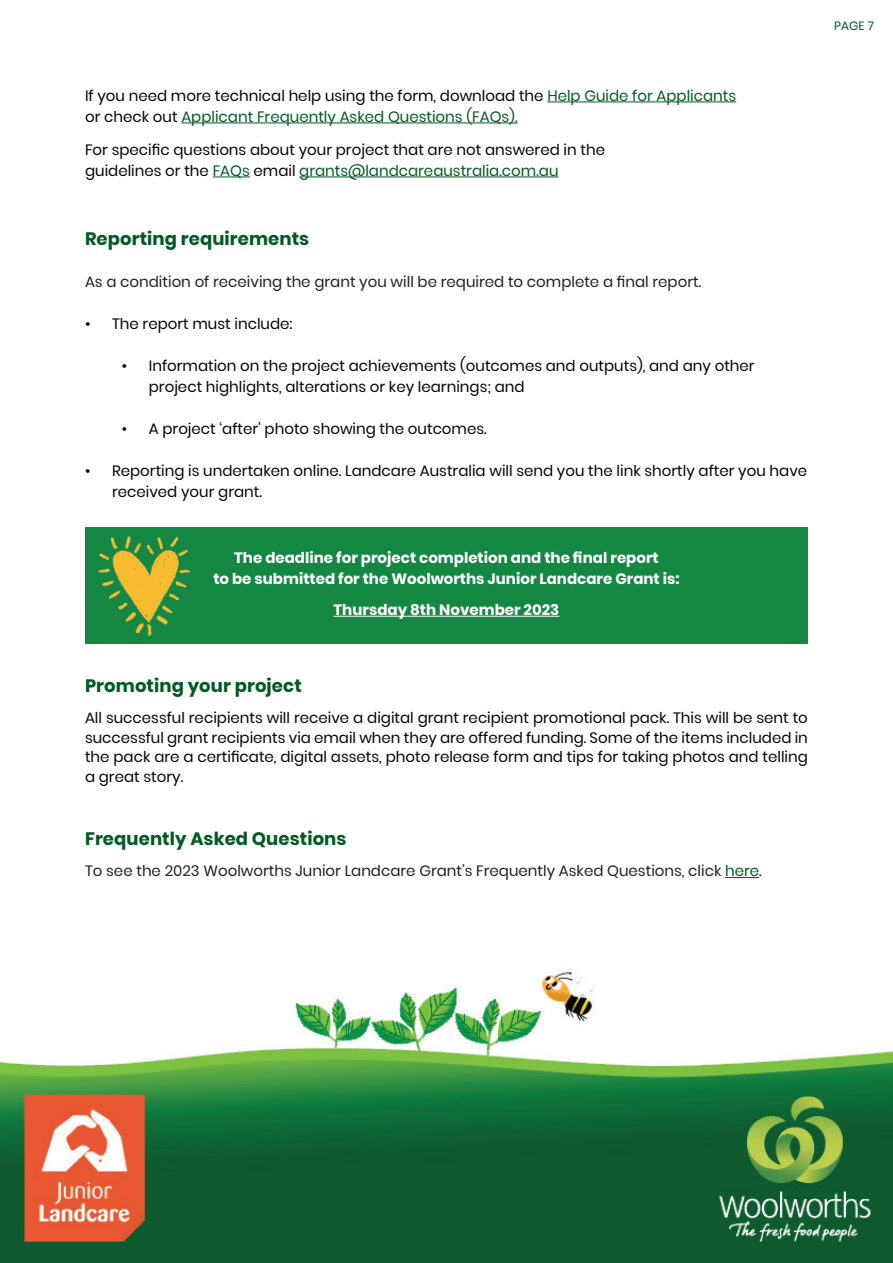
<style>
.page{position:relative;width:893px;height:1263px;background:#fff}
.page>*{position:absolute;margin:0;border:0;box-sizing:border-box;transform-origin:0 0}
.t1{font:700 18px "Poppins";letter-spacing:.005em;color:#005a23}
.t2{font:15px/21px "Poppins";color:#040503}
.t3{font:15px "Poppins";color:#231f20}
.t4{font:15px/21px "Poppins";color:#005a23}
.t5{font:700 15px/21px "Poppins";color:#fff;text-align:center}
.t6{font:12px "Poppins";color:#005a23}
.s1{color:#040503}
.s2{color:#10679a}
.s3{color:#005a23}
</style>
<div class="page">
<img style="left:0;top:972px;width:893px;height:291px">
<hr style="left:547px;top:102px;width:189px;height:1px;background:#005a23">
<hr style="left:181px;top:123px;width:337px;height:1px;background:#005a23">
<hr style="left:213px;top:177px;width:37px;height:1px;background:#005a23">
<hr style="left:299px;top:177px;width:260px;height:1px;background:#005a23">
<hr style="left:725px;top:877px;width:34px;height:1px;background:#005a23">
<div style="left:85px;top:527px;width:723px;height:117px;background:#148842"></div>
<hr style="left:334px;top:616px;width:225px;height:1px;background:#fff">
<img style="left:98px;top:536px;width:93px;height:100px">
<p class="t4" style="left:85px;top:85px;width:653px"><span class="s1">If you need more technical help using the form, download the</span> Help Guide for Applicants <span class="s1">or check out</span> Applicant Frequently Asked Questions (FAQs)<span class="s2">.</span></p>
<p class="t2" style="left:85px;top:139px;width:522px">For specific questions about your project that are not answered in the guidelines or the <span class="s3">FAQs</span> email <span class="s3">grants@landcareaustralia.com.au</span></p>
<p class="t1" style="left:85px;top:228px;width:226px">Reporting requirements</p>
<p class="t3" style="left:85px;top:273px;width:618px">As a condition of receiving the grant you will be required to complete a final report.</p>
<p class="t2" style="left:85px;top:313px;width:209px">• The report must include:</p>
<p class="t2" style="left:149px;top:355px;width:607px;text-indent:-27px">• Information on the project achievements (outcomes and outputs), and any other project highlights, alterations or key learnings; and</p>
<p class="t2" style="left:122px;top:418px;width:366px">• A project ‘after’ photo showing the outcomes.</p>
<p class="t2" style="left:112px;top:460px;width:697px;text-indent:-27px">• Reporting is undertaken online. Landcare Australia will send you the link shortly after you have received your grant.</p>
<p class="t5" style="left:213px;top:547px;width:468px">The deadline for project completion and the final report<br>to be submitted for the Woolworths Junior Landcare Grant is:</p>
<p class="t5" style="left:334px;top:599px;width:227px">Thursday 8th November 2023</p>
<p class="t1" style="left:85px;top:675px;width:218px">Promoting your project</p>
<p class="t2" style="left:85px;top:708px;width:724px;line-height:19.5px;text-align:justify">All successful recipients will receive a digital grant recipient promotional pack. This will be sent to successful grant recipients via email when they are offered funding. Some of the items included in the pack are a certificate, digital assets, photo release form and tips for taking photos and telling a great story.</p>
<p class="t1" style="left:85px;top:828px;width:263px">Frequently Asked Questions</p>
<p class="t3" style="left:85px;top:862px;width:678px">To see the 2023 Woolworths Junior Landcare Grant’s Frequently Asked Questions, click <span class="s3">here</span>.</p>
<p class="t6" style="left:834px;top:18px;width:41px">PAGE 7</p>
</div>
